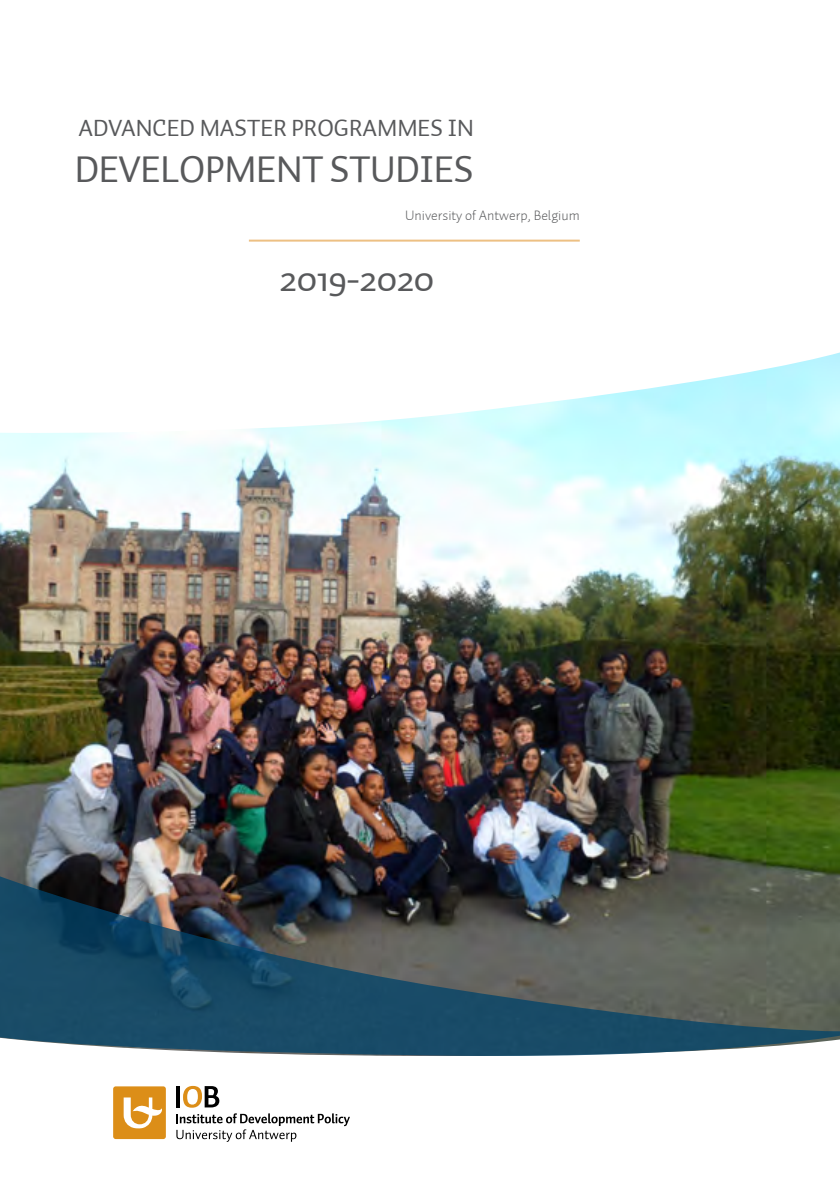
<style>
.page{position:relative;width:840px;height:1191px;background:#fff}
.page>*{position:absolute;margin:0;border:0;box-sizing:border-box;transform-origin:0 0}
.t1{font:38px "Auto 1";letter-spacing:-.01em;color:#58595b}
.t2{font:24px "Auto 1";color:#58595b}
.t3{font:300 14px "Auto 1";color:#58595b}
</style>
<div class="page">
<img style="left:0;top:353px;width:839px;height:513px">
<svg style="left:0;top:866px;width:839px;height:190px;background:#3e545e"></svg>
<svg style="left:183px;top:1086px;width:36px;height:21px"></svg>
<div style="left:113px;top:1086px;width:53px;height:53px;background:#dc8e18;border-radius:3px"></div>
<svg style="left:124px;top:1097px;width:38px;height:31px"></svg>
<hr style="left:176px;top:1086px;width:4px;height:21px;background:#000">
<svg style="left:176px;top:1113px;width:174px;height:28px"></svg>
<hr style="left:249px;top:240px;width:330px;height:2px;background:#edc083">
<p class="t2" style="left:79px;top:113px;width:303px">ADVANCED MASTER PROGRAMM</p>
<p class="t2" style="left:417px;top:113px;width:58px">ES IN</p>
<p class="t1" style="left:75px;top:145px;width:400px">DEVELOPM ENT STUDIES</p>
<p class="t3" style="left:405px;top:206px;width:176px">University of Antwerp, Belgium</p>
<p class="t1" style="left:279px;top:254px;width:156px">2019-2020</p>
</div>
